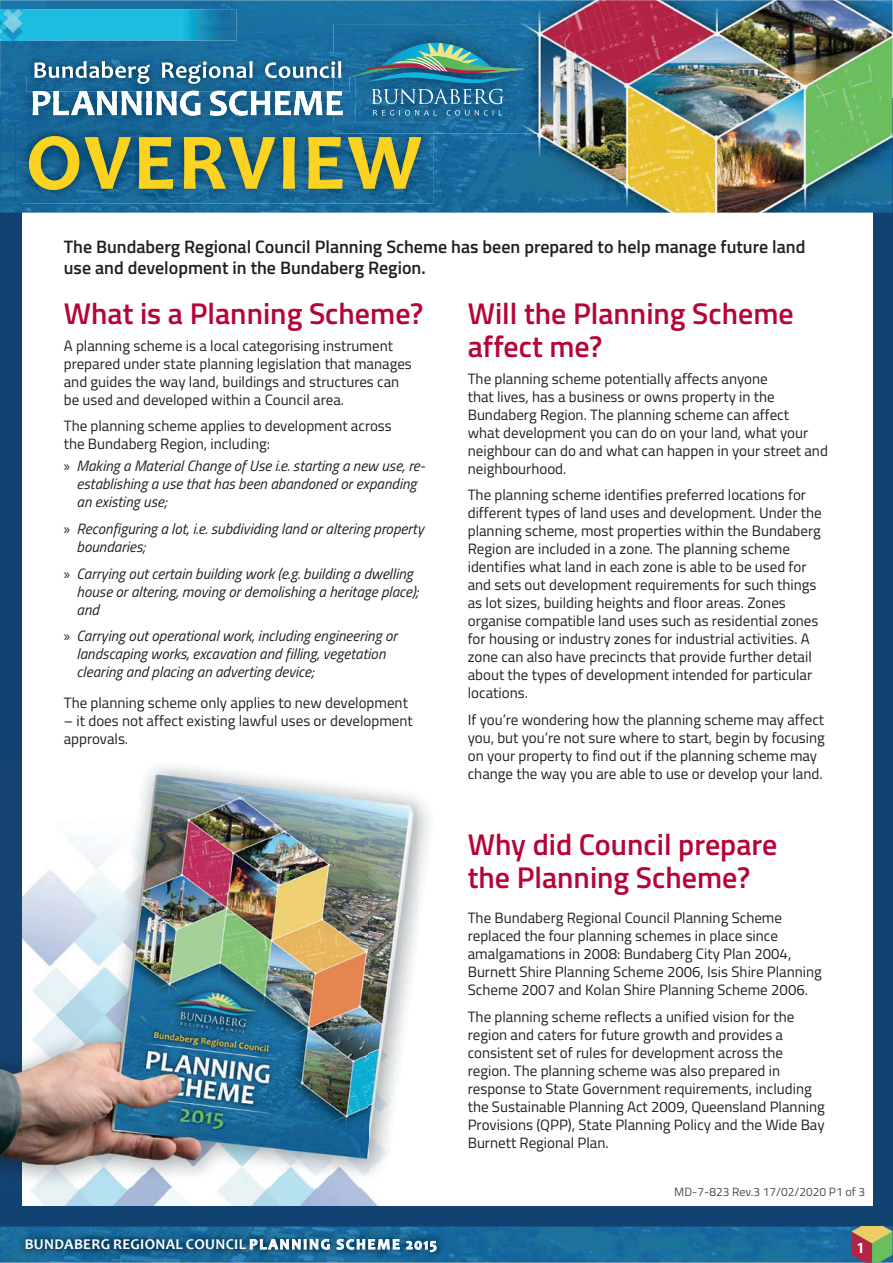
<style>
.page{position:relative;width:893px;height:1263px;background:#fff}
.page>*{position:absolute;margin:0;border:0;box-sizing:border-box;transform-origin:0 0}
.t1{font:700 79.5px "Candara";letter-spacing:.04em;color:#fdd321}
.t2{font:600 30px/33px "Titillium";color:#b50536}
.t3{font:600 18px/21px "Titillium";color:#231f20}
.t4{font:15px/18px "Titillium";color:#231f20}
.t5{font:italic 15px/18px "Titillium";color:#231f20}
.t6{font:700 15px "Candara";letter-spacing:.02em;color:#fff}
.t7{font:700 14.25px "Verb";color:#fff}
.t8{font:12px "Titillium";color:#4b4c4d}
.s1{font-family:"Myriad Pro";font-style:normal}
</style>
<div class="page">
<div style="left:0;top:99px;width:893px;height:1163px;background:#124271"></div>
<div style="left:22px;top:102px;width:851px;height:1103px;background:#fff"></div>
<img style="left:0;top:1226px;width:852px;height:37px">
<img style="left:17px;top:1230px;width:428px;height:31px">
<svg style="left:250px;top:1239px;width:80px;height:11px"></svg>
<svg style="left:336px;top:1239px;width:64px;height:11px"></svg>
<svg style="left:406px;top:1240px;width:31px;height:12px"></svg>
<svg style="left:852px;top:1226px;width:41px;height:37px;background:#9a8a5f"></svg>
<img style="left:22px;top:1205px;width:396px;height:1px">
<img style="left:31px;top:1187px;width:347px;height:18px">
<img style="left:22px;top:766px;width:407px;height:421px">
<img style="left:0;top:766px;width:23px;height:408px">
<img style="left:368px;top:766px;width:49px;height:408px">
<img style="left:0;top:0;width:893px;height:213px">
<img style="left:28px;top:9px;width:208px;height:31px">
<img style="left:0;top:9px;width:28px;height:31px">
<img style="left:16px;top:123px;width:418px;height:80px">
<img style="left:131px;top:136px;width:290px;height:54px">
<svg style="left:29px;top:136px;width:102px;height:54px;background:#225d74"></svg>
<svg style="left:138px;top:137px;width:36px;height:52px;background:#2c616c"></svg>
<svg style="left:183px;top:137px;width:92px;height:52px;background:#296374"></svg>
<svg style="left:282px;top:137px;width:13px;height:52px"></svg>
<svg style="left:308px;top:137px;width:113px;height:52px;background:#2d6677"></svg>
<img style="left:334px;top:24px;width:206px;height:110px">
<img style="left:334px;top:123px;width:100px;height:11px">
<svg style="left:372px;top:89px;width:132px;height:15px;background:#4d86a9"></svg>
<svg style="left:373px;top:110px;width:64px;height:6px"></svg>
<svg style="left:447px;top:110px;width:22px;height:6px"></svg>
<svg style="left:475px;top:110px;width:27px;height:6px"></svg>
<img style="left:19px;top:77px;width:337px;height:52px">
<svg style="left:33px;top:92px;width:310px;height:24px"></svg>
<img style="left:26px;top:53px;width:324px;height:39px">
<img style="left:349px;top:43px;width:175px;height:40px">
<img style="left:33px;top:91px;width:309px;height:1px">
<svg style="left:34px;top:61px;width:307px;height:23px"></svg>
<h1 class="t1" style="left:27px;top:114px;width:396px">OVERVIEW</h1>
<p class="t3" style="left:64px;top:235px;width:743px">The Bundaberg Regional Council Planning Scheme has been prepared to help manage future land use and development in the Bundaberg Region.</p>
<h2 class="t2" style="left:64px;top:296px;width:361px">What is a Planning Scheme?</h2>
<p class="t4" style="left:64px;top:336px;width:350px">A planning scheme is a local categorising instrument prepared under state planning legislation that manages and guides the way land, buildings and structures can be used and developed within a Council area.</p>
<p class="t4" style="left:64px;top:416px;width:330px">The planning scheme applies to development across the Bundaberg Region, including:</p>
<p class="t5" style="left:77px;top:456px;width:350px;text-indent:-13px"><span class="s1">»</span> Making a Material Change of Use i.e. starting a new use, re&shy;establishing a use that has been abandoned or expanding an existing use;</p>
<p class="t5" style="left:77px;top:519px;width:349px;text-indent:-13px"><span class="s1">»</span> Reconfiguring a lot, i.e. subdividing land or altering property boundaries;</p>
<p class="t5" style="left:77px;top:563px;width:343px;text-indent:-13px"><span class="s1">»</span> Carrying out certain building work (e.g. building a dwelling house or altering, moving or demolishing a heritage place); and</p>
<p class="t5" style="left:77px;top:626px;width:322px;text-indent:-13px"><span class="s1">»</span> Carrying out operational work, including engineering or landscaping works, excavation and filling, vegetation clearing and placing an adverting device;</p>
<p class="t4" style="left:64px;top:693px;width:346px">The planning scheme only applies to new development</p>
<p class="t4" style="left:64px;top:711px;width:350px">– it does not affect existing lawful uses or development approvals.</p>
<h2 class="t2" style="left:468px;top:296px;width:328px">Will the Planning Scheme affect me?</h2>
<p class="t4" style="left:468px;top:369px;width:362px">The planning scheme potentially affects anyone<br>that lives, has a business or owns property in the Bundaberg Region. The planning scheme can affect<br>what development you can do on your land, what your neighbour can do and what can happen in your street and neighbourhood.</p>
<p class="t4" style="left:468px;top:485px;width:355px">The planning scheme identifies preferred locations for different types of land uses and development. Under the planning scheme, most properties within the Bundaberg Region are included in a zone. The planning scheme identifies what land in each zone is able to be used for and sets out development requirements for such things as lot sizes, building heights and floor areas. Zones organise compatible land uses such as residential zones for housing or industry zones for industrial activities. A zone can also have precincts that provide further detail about the types of development intended for particular locations.</p>
<p class="t4" style="left:468px;top:710px;width:359px">If you’re wondering how the planning scheme may affect you, but you’re not sure where to start, begin by focusing on your property to find out if the planning scheme may change the way you are able to use or develop your land.</p>
<h2 class="t2" style="left:468px;top:827px;width:311px">Why did Council prepare the Planning Scheme?</h2>
<p class="t4" style="left:468px;top:908px;width:356px">The Bundaberg Regional Council Planning Scheme replaced the four planning schemes in place since amalgamations in 2008: Bundaberg City Plan 2004, Burnett Shire Planning Scheme 2006, Isis Shire Planning Scheme 2007 and Kolan Shire Planning Scheme 2006.</p>
<p class="t4" style="left:468px;top:1007px;width:359px">The planning scheme reflects a unified vision for the region and caters for future growth and provides a consistent set of rules for development across the region. The planning scheme was also prepared in response to State Government requirements, including the Sustainable Planning Act 2009, Queensland Planning Provisions (QPP), State Planning Policy and the Wide Bay Burnett Regional Plan.</p>
<p class="t8" style="left:674px;top:1183px;width:192px">MD-7-823 Rev.3 17/02/2020 P1 of 3</p>
<p class="t6" style="left:25px;top:1235px;width:414px">BUNDABERG REGIONAL COUNCIL PLANNING SCHEME 2015</p>
<p class="t7" style="left:857px;top:1239px;width:7px">1</p>
</div>
